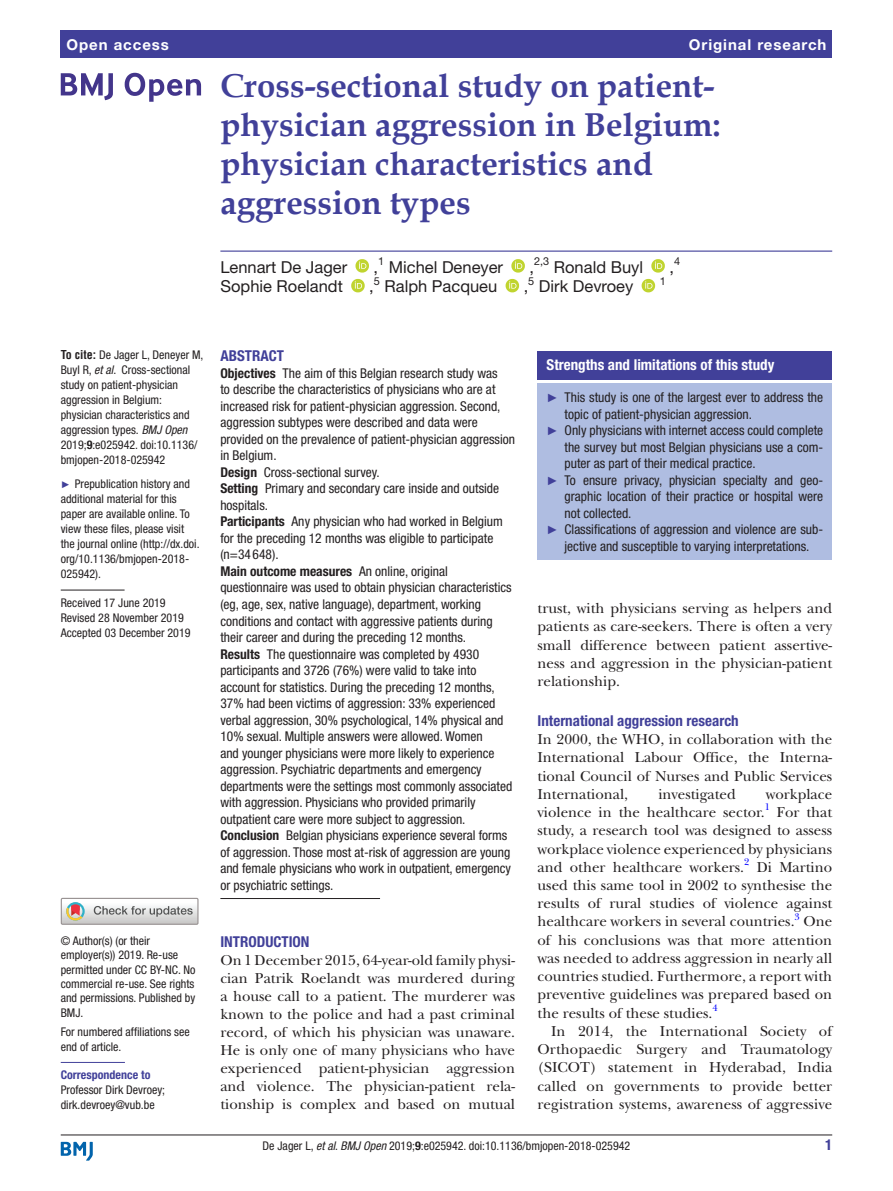
<style>
.page{position:relative;width:893px;height:1191px;background:#fff}
.page>*{position:absolute;margin:0;border:0;box-sizing:border-box;transform-origin:0 0}
.t1{font:700 33px/39px "Book Antiqua";color:#414099}
.t2{font:16.5px "Helvetica Neue LT Std";color:#231f20}
.t3{font:15px/18.3px "New Baskerville";color:#231f20;text-align:justify}
.t4{font:700 condensed 15px "Helvetica Neue LT Std";color:#414099}
.t5{font:700 condensed 15px "Helvetica Neue LT Std";color:#fff}
.t6{font:700 15px "Helvetica Neue LT Std";letter-spacing:.065em;color:#fff}
.t7{font:condensed 13.5px/16.5px "Helvetica Neue LT Std";color:#231f20}
.t8{font:condensed 12px/15px "Helvetica Neue LT Std";color:#231f20}
.t9{font:700 condensed 12px "Helvetica Neue LT Std";color:#414099}
.t10{font:10.95px "Helvetica Neue LT Std";color:#231f20}
.t11{font:9.9px "New Baskerville";color:#00f}
.s1{font-family:"Helvetica LT Std";font-weight:700}
.s2{font-style:italic}
.s3{font-weight:700}
.s4{font-family:"Arial";font-stretch:normal;font-size:9.75px;color:#414099}
.s5{font-family:"Arial";font-stretch:normal;font-size:12px;color:#414099}
</style>
<div class="page">
<hr style="left:61px;top:1134px;width:771px;height:1px;background:#231f20">
<svg style="left:61px;top:1141px;width:32px;height:19px"></svg>
<div style="left:61px;top:31px;width:771px;height:27px;background:#414099"></div>
<hr style="left:220px;top:250px;width:612px;height:2px;background:#414099">
<svg style="left:355px;top:259px;width:14px;height:14px"></svg>
<svg style="left:511px;top:259px;width:14px;height:14px"></svg>
<svg style="left:651px;top:259px;width:14px;height:14px"></svg>
<svg style="left:351px;top:279px;width:14px;height:13px"></svg>
<svg style="left:506px;top:279px;width:13px;height:13px"></svg>
<svg style="left:642px;top:279px;width:13px;height:13px"></svg>
<hr style="left:61px;top:589px;width:64px;height:1px;background:#231f20">
<hr style="left:61px;top:1062px;width:64px;height:1px;background:#414099">
<svg style="left:61px;top:73px;width:52px;height:27px"></svg>
<svg style="left:125px;top:73px;width:76px;height:29px"></svg>
<div style="left:61px;top:897px;width:138px;height:27px;border:1px solid #969090"></div>
<svg style="left:61px;top:898px;width:137px;height:26px"></svg>
<hr style="left:220px;top:898px;width:160px;height:1px;background:#231f20">
<div style="left:538px;top:351px;width:294px;height:28px;background:#414099"></div>
<div style="left:538px;top:383px;width:294px;height:177px;background:#afbde1"></div>
<p class="t6" style="left:66px;top:35px;width:104px">Open access</p>
<p class="t6" style="left:689px;top:35px;width:139px">Original research</p>
<h1 class="t1" style="left:220px;top:66px;width:502px">Cross-sectional study on patient&shy;physician aggression in Belgium: physician characteristics and aggression types</h1>
<p class="t2" style="left:220px;top:257px;width:128px">Lennart De Jager</p>
<p class="t2" style="left:374px;top:257px;width:6px">,</p>
<p class="t10" style="left:378px;top:255px;width:8px">1</p>
<p class="t2" style="left:389px;top:257px;width:116px">Michel Deneyer</p>
<p class="t2" style="left:529px;top:257px;width:6px">,</p>
<p class="t10" style="left:534px;top:255px;width:17px">2,3</p>
<p class="t2" style="left:554px;top:257px;width:91px">Ronald Buyl</p>
<p class="t2" style="left:669px;top:257px;width:6px">,</p>
<p class="t10" style="left:674px;top:255px;width:8px">4</p>
<p class="t10" style="left:528px;top:274px;width:8px">5</p>
<p class="t2" style="left:539px;top:277px;width:96px">Dirk Devroey</p>
<p class="t10" style="left:660px;top:274px;width:8px">1</p>
<p class="t10" style="left:374px;top:274px;width:8px">5</p>
<p class="t2" style="left:385px;top:277px;width:114px">Ralph Pacqueu</p>
<p class="t2" style="left:524px;top:277px;width:6px">,</p>
<p class="t2" style="left:220px;top:277px;width:124px">Sophie Roelandt</p>
<p class="t2" style="left:369px;top:277px;width:6px">,</p>
<p class="t8" style="left:61px;top:347px;width:144px"><span class="s1">To cite:</span> De Jager L, Deneyer M,<br>Buyl R, <span class="s2">et al</span>. Cross-sectional study on patient-physician aggression in Belgium: physician characteristics and aggression types. <span class="s2">BMJ Open<br></span>2019;<span class="s3">9</span>:e025942. doi:10.1136/ bmjopen-2018-025942</p>
<p class="t8" style="left:61px;top:476px;width:140px"><span class="s4">►</span> Prepublication history and additional material for this paper are available online. To view these files, please visit the journal online (http://dx.doi. org/10.1136/bmjopen-2018-<br>025942).</p>
<p class="t8" style="left:61px;top:595px;width:131px">Received 17 June 2019<br>Revised 28 November 2019<br>Accepted 03 December 2019</p>
<p class="t8" style="left:61px;top:933px;width:136px;line-height:14.4px">© Author(s) (or their employer(s)) 2019. Re-use permitted under CC BY-NC. No commercial re-use. See rights and permissions. Published by<br>BMJ.</p>
<p class="t8" style="left:61px;top:1024px;width:130px">For numbered affiliations see end of article.</p>
<p class="t9" style="left:61px;top:1067px;width:91px">Correspondence to</p>
<p class="t8" style="left:61px;top:1082px;width:106px">Professor Dirk Devroey; dirk.devroey@vub.be</p>
<p class="t4" style="left:220px;top:347px;width:65px">Abstract</p>
<p class="t7" style="left:220px;top:365px;width:296px"><span class="s3">Objectives</span> The aim of this Belgian research study was<br>to describe the characteristics of physicians who are at increased risk for patient-physician aggression. Second, aggression subtypes were described and data were provided on the prevalence of patient-physician aggression in Belgium.<br><span class="s3">Design</span> Cross-sectional survey.<br><span class="s3">Setting</span> Primary and secondary care inside and outside hospitals.<br><span class="s3">Participants</span> Any physician who had worked in Belgium for the preceding 12 months was eligible to participate (n=34 648).<br><span class="s3">Main outcome measures</span> An online, original questionnaire was used to obtain physician characteristics (eg, age, sex, native language), department, working conditions and contact with aggressive patients during their career and during the preceding 12 months.<br><span class="s3">Results</span> The questionnaire was completed by 4930 participants and 3726 (76%) were valid to take into account for statistics. During the preceding 12 months, 37% had been victims of aggression: 33% experienced verbal aggression, 30% psychological, 14% physical and 10% sexual. Multiple answers were allowed. Women<br>and younger physicians were more likely to experience aggression. Psychiatric departments and emergency departments were the settings most commonly associated with aggression. Physicians who provided primarily outpatient care were more subject to aggression.<br><span class="s3">Conclusion</span> Belgian physicians experience several forms of aggression. Those most at-risk of aggression are young and female physicians who work in outpatient, emergency or psychiatric settings.</p>
<p class="t4" style="left:220px;top:933px;width:91px">Introduction</p>
<p class="t3" style="left:220px;top:951px;width:296px">On 1 December 2015, 64-year-old family physi&shy;cian Patrik Roelandt was murdered during a house call to a patient. The murderer was known to the police and had a past criminal record, of which his physician was unaware.<br>He is only one of many physicians who have experienced patient-physician aggression and violence. The physician-patient rela&shy;tionship is complex and based on mutual</p>
<p class="t5" style="left:547px;top:356px;width:229px">Strengths and limitations of this study</p>
<p class="t7" style="left:547px;top:389px;width:278px"><span class="s5">►</span> This study is one of the largest ever to address the</p>
<p class="t7" style="left:565px;top:405px;width:189px">topic of patient-physician aggression.</p>
<p class="t7" style="left:547px;top:422px;width:278px"><span class="s5">►</span> Only physicians with internet access could complete</p>
<p class="t7" style="left:565px;top:438px;width:260px">the survey but most Belgian physicians use a com-</p>
<p class="t7" style="left:565px;top:455px;width:193px">puter as part of their medical practice.</p>
<p class="t7" style="left:547px;top:471px;width:278px"><span class="s5">►</span> To ensure privacy, physician specialty and geo-</p>
<p class="t7" style="left:565px;top:488px;width:260px">graphic location of their practice or hospital were</p>
<p class="t7" style="left:565px;top:504px;width:68px">not collected.</p>
<p class="t7" style="left:547px;top:521px;width:278px"><span class="s5">►</span> Classifications of aggression and violence are sub-</p>
<p class="t7" style="left:565px;top:537px;width:246px">jective and susceptible to varying interpretations.</p>
<p class="t3" style="left:538px;top:599px;width:296px">trust, with physicians serving as helpers and patients as care-seekers. There is often a very small difference between patient assertive&shy;ness and aggression in the physician-patient relationship.</p>
<p class="t4" style="left:538px;top:711px;width:203px">International aggression research</p>
<p class="t3" style="left:538px;top:730px;width:296px">In 2000, the WHO, in collaboration with the International Labour Office, the Interna&shy;tional Council of Nurses and Public Services International,</p>
<p class="t3" style="left:538px;top:785px;width:296px;text-indent:228px">workplace violence in the healthcare sector.<sup>1</sup></p>
<p class="t3" style="left:658px;top:785px;width:79px">investigated</p>
<p class="t3" style="left:538px;top:803px;width:296px;text-indent:239px">For that study, a research tool was designed to assess workplace violence experienced by physicians and other healthcare workers.</p>
<p class="t11" style="left:744px;top:856px;width:7px">2</p>
<p class="t3" style="left:538px;top:858px;width:296px;text-indent:219px">Di Martino used this same tool in 2002 to synthesise the results of rural studies of violence against healthcare workers in several countries.</p>
<p class="t11" style="left:794px;top:910px;width:7px">3</p>
<p class="t3" style="left:538px;top:912px;width:296px;text-indent:266px">One of his conclusions was that more attention was needed to address aggression in nearly all countries studied. Furthermore, a report with preventive guidelines was prepared based on the results of these studies.</p>
<p class="t11" style="left:712px;top:1002px;width:7px">4</p>
<p class="t3" style="left:538px;top:1022px;width:296px;text-indent:14px">In 2014, the International Society of Orthopaedic Surgery and Traumatology (SICOT) statement in Hyderabad, India called on governments to provide better registration systems, awareness of aggressive</p>
<p class="t8" style="left:263px;top:1137px;width:369px">De Jager L, <span class="s2">et al</span>. <span class="s2">BMJ Open</span> 2019;<span class="s3">9</span>:e025942. doi:10.1136/bmjopen-2018-025942</p>
<p class="t4" style="left:825px;top:1135px;width:9px">1</p>
</div>
